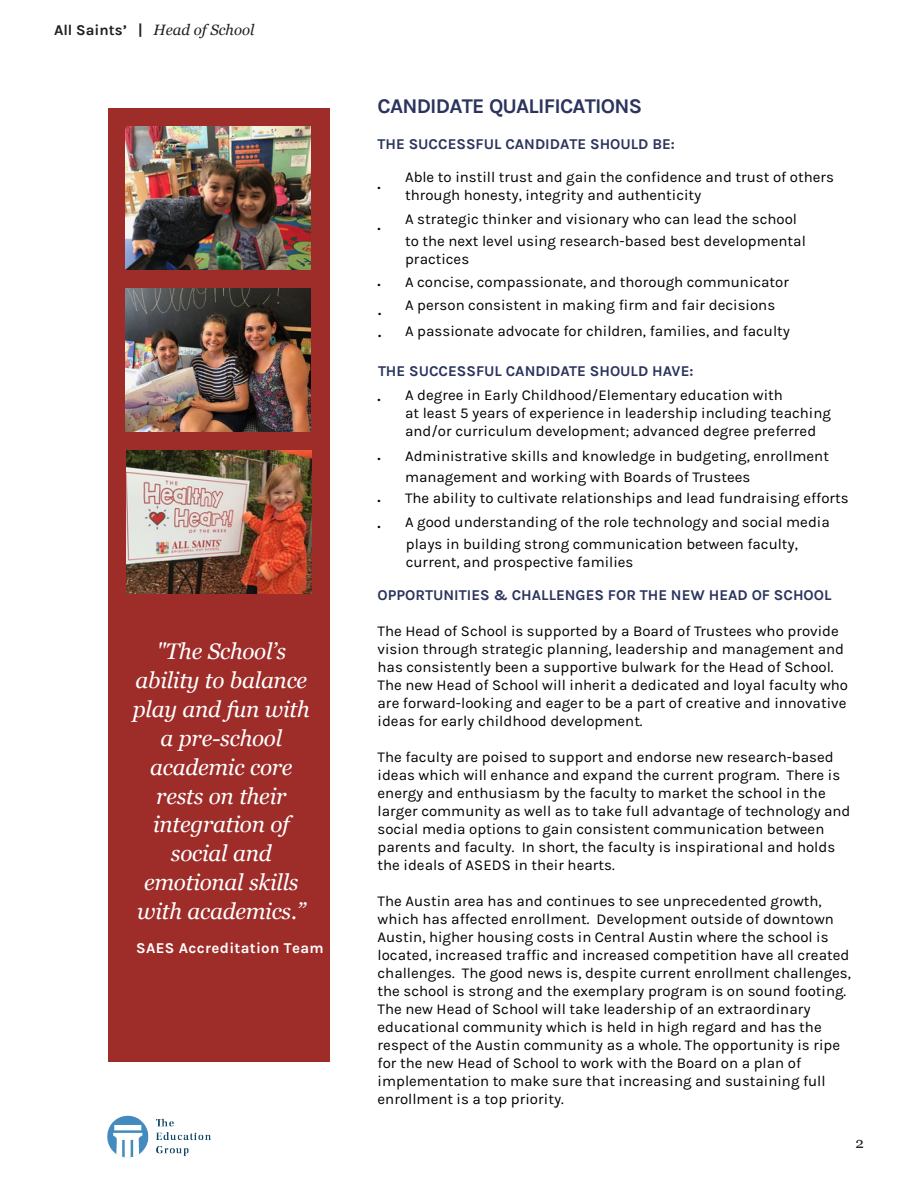
<style>
.page{position:relative;width:918px;height:1188px;background:#fff}
.page>*{position:absolute;margin:0;border:0;box-sizing:border-box;transform-origin:0 0}
.List_Paragraph{font:italic 22.5px/29px "Georgia";letter-spacing:-.01em;color:#fff;text-align:center}
.List_Paragraph-2{font:700 21px "Karla";letter-spacing:-.04em;color:#2b345d}
.List_Paragraph-3{font:15px/18px "Karla";color:#000}
.List_Paragraph-4{font:15px/18px "Karla";color:#000}
.List_Paragraph-5{font:700 15px "Karla";color:#2b345d}
.List_Paragraph-6{font:700 15px "Karla";letter-spacing:.02em;color:#fff}
.t1{font:italic 15px "Georgia";color:#231f20}
.Header_Trinity_Schoo{font:700 15px "Karla";color:#231f20}
.t2{font:700 15px "Karla";color:#000}
.t3{font:15px "Georgia";color:#231f20}
.s1{font-style:inherit}
</style>
<div class="page">
<img style="left:107px;top:1115px;width:104px;height:43px">
<div style="left:108px;top:108px;width:222px;height:954px;background:#9e2c29"></div>
<img style="left:126px;top:450px;width:185px;height:144px">
<img style="left:126px;top:288px;width:185px;height:144px">
<img style="left:126px;top:126px;width:185px;height:144px">
<p class="Header_Trinity_Schoo" style="left:54px;top:21px;width:90px">All Saints’ |</p>
<p class="t1" style="left:154px;top:19px;width:102px">Head of School</p>
<p class="List_Paragraph" style="left:133px;top:636px;width:179px">"The School’s ability to balance play and fun with a pre-school academic core rests on their integration of social and emotional skills with academics.”</p>
<p class="List_Paragraph-6" style="left:136px;top:939px;width:189px">SAES Accreditation Team</p>
<p class="List_Paragraph-2" style="left:378px;top:94px;width:266px">CANDIDATE QUALIFICATIONS</p>
<p class="List_Paragraph-5" style="left:378px;top:136px;width:299px">THE SUCCESSFUL CANDIDATE SHOULD BE:</p>
<p class="t2" style="left:378px;top:175px;width:5px">.</p>
<p class="List_Paragraph-3" style="left:405px;top:168px;width:431px">Able to instill trust and gain the confidence and trust of others through honesty, integrity and authenticity</p>
<p class="t2" style="left:378px;top:217px;width:5px">.</p>
<p class="List_Paragraph-3" style="left:405px;top:208px;width:402px;line-height:21.9px">A strategic thinker and visionary who can lead the school to the next level using research-based best developmental</p>
<p class="List_Paragraph-3" style="left:405px;top:250px;width:66px">practices</p>
<p class="t2" style="left:378px;top:273px;width:5px">.</p>
<p class="List_Paragraph-3" style="left:405px;top:273px;width:386px">A concise, compassionate, and thorough communicator</p>
<p class="t2" style="left:378px;top:301px;width:5px">.</p>
<p class="List_Paragraph-3" style="left:405px;top:297px;width:372px">A person consistent in making firm and fair decisions</p>
<p class="t2" style="left:378px;top:323px;width:5px">.</p>
<p class="List_Paragraph-3" style="left:405px;top:322px;width:387px">A passionate advocate for children, families, and faculty</p>
<p class="List_Paragraph-5" style="left:378px;top:362px;width:317px">THE SUCCESSFUL CANDIDATE SHOULD HAVE:</p>
<p class="t2" style="left:378px;top:388px;width:5px">.</p>
<p class="List_Paragraph-3" style="left:405px;top:387px;width:427px">A degree in Early Childhood/Elementary education with<br>at least 5 years of experience in leadership including teaching and/or curriculum development; advanced degree preferred</p>
<p class="t2" style="left:378px;top:447px;width:5px">.</p>
<p class="List_Paragraph-3" style="left:405px;top:445px;width:425px;line-height:21.3px">Administrative skills and knowledge in budgeting, <span class="s1">enrollment </span>management and working with Boards of Trustees</p>
<p class="t2" style="left:378px;top:489px;width:5px">.</p>
<p class="List_Paragraph-3" style="left:405px;top:490px;width:445px">The ability to cultivate relationships and lead fundraising <span class="s1">efforts</span></p>
<p class="t2" style="left:378px;top:514px;width:5px">.</p>
<p class="List_Paragraph-3" style="left:405px;top:511px;width:426px;line-height:21.9px">A good understanding of the role technology and social media plays in building strong communication between faculty,</p>
<p class="List_Paragraph-3" style="left:406px;top:553px;width:229px">current, and prospective families</p>
<p class="List_Paragraph-5" style="left:378px;top:586px;width:455px">OPPORTUNITIES &amp; CHALLENGES FOR THE NEW HEAD OF SCHOOL</p>
<p class="List_Paragraph-3" style="left:378px;top:622px;width:472px">The Head of School is supported by a Board of Trustees who provide vision through strategic planning, leadership and management and has consistently been a supportive bulwark for the Head of School.<br><span class="s1">The new Head of School will inherit a dedicated and loyal faculty who are forward-looking and eager to be a part of creative and innovative ideas for early childhood development.</span></p>
<p class="List_Paragraph-4" style="left:378px;top:748px;width:474px">The faculty are poised to support and endorse new research-based ideas which will enhance and expand the current program. There is energy and enthusiasm by the faculty to market the school in the larger community as well as to take full advantage of technology and social media options to gain consistent communication between parents and faculty. In short, the faculty is inspirational and holds the ideals of ASEDS in their hearts.</p>
<p class="List_Paragraph-3" style="left:378px;top:892px;width:475px">The Austin area has and continues to see unprecedented growth, which has affected enrollment. Development outside of downtown Austin, higher housing costs in Central Austin where the school is located, increased traffic and increased competition have all created challenges. The good news is, despite current enrollment challenges, the school is strong and the exemplary program is on sound footing.<br>The new Head of School will take leadership of an extraordinary educational community which is held in high regard and has the respect of the Austin community as a whole. The opportunity is ripe for the new Head of School to work with the Board on a plan of implementation to make sure that increasing and sustaining full enrollment is a top priority.</p>
<p class="t3" style="left:856px;top:1132px;width:10px">2</p>
</div>
